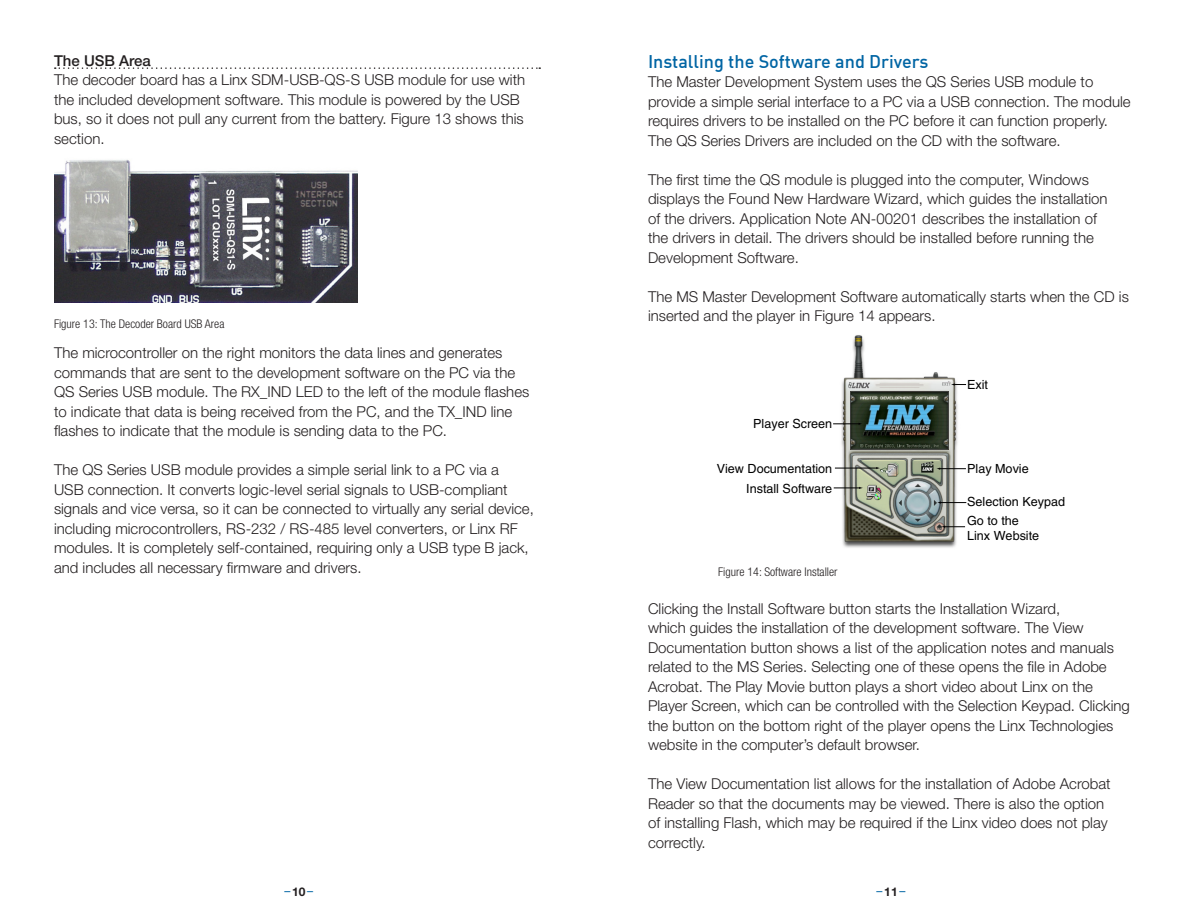
<style>
.page{position:relative;width:1188px;height:918px;background:#fff}
.page>*{position:absolute;margin:0;border:0;box-sizing:border-box;transform-origin:0 0}
.t1{font:500 18px "DIN Offc";color:#0065a4}
.t2{font:300 15px/19.5px "Helvetica Neue";color:#231f20}
.t3{font:500 15px "Helvetica Neue";color:#231f20}
.t4{font:12.6px/15px "Helvetica";color:#000}
.t5{font:300 condensed 12px "Helvetica Neue";color:#231f20}
.t6{font:12px "Helvetica Neue";color:#0065a4}
.s1{font-weight:700;color:#231f20}
</style>
<div class="page">
<img style="left:839px;top:335px;width:119px;height:213px">
<img style="left:851px;top:392px;width:97px;height:57px">
<svg style="left:936px;top:468px;width:30px;height:2px"></svg>
<svg style="left:937px;top:501px;width:29px;height:3px"></svg>
<svg style="left:941px;top:526px;width:24px;height:2px"></svg>
<svg style="left:834px;top:487px;width:29px;height:2px"></svg>
<hr style="left:835px;top:468px;width:42px;height:1px;background:#000">
<svg style="left:833px;top:423px;width:29px;height:2px"></svg>
<svg style="left:951px;top:383px;width:15px;height:3px"></svg>
<svg style="left:55px;top:67px;width:485px;height:2px"></svg>
<img style="left:54px;top:159px;width:303px;height:144px">
<p class="t3" style="left:54px;top:51px;width:98px">The USB Area</p>
<p class="t2" style="left:54px;top:70px;width:473px">The decoder board has a Linx SDM-USB-QS-S USB module for use with the included development software. This module is powered by the USB bus, so it does not pull any current from the battery. Figure 13 shows this section.</p>
<p class="t5" style="left:54px;top:317px;width:172px">Figure 13: The Decoder Board USB Area</p>
<p class="t2" style="left:54px;top:343px;width:477px">The microcontroller on the right monitors the data lines and generates commands that are sent to the development software on the PC via the QS Series USB module. The RX_IND LED to the left of the module flashes to indicate that data is being received from the PC, and the TX_IND line flashes to indicate that the module is sending data to the PC.</p>
<p class="t2" style="left:54px;top:460px;width:481px">The QS Series USB module provides a simple serial link to a PC via a<br>USB connection. It converts logic-level serial signals to USB-compliant signals and vice versa, so it can be connected to virtually any serial device, including microcontrollers, RS-232 / RS-485 level converters, or Linx RF modules. It is completely self-contained, requiring only a USB type B jack, and includes all necessary firmware and drivers.</p>
<p class="t1" style="left:648px;top:50px;width:282px">Installing the Software and Drivers</p>
<p class="t2" style="left:648px;top:72px;width:484px">The Master Development System uses the QS Series USB module to provide a simple serial interface to a PC via a USB connection. The module requires drivers to be installed on the PC before it can function properly.<br>The QS Series Drivers are included on the CD with the software.</p>
<p class="t2" style="left:648px;top:169px;width:461px">The first time the QS module is plugged into the computer, Windows displays the Found New Hardware Wizard, which guides the installation of the drivers. Application Note AN-00201 describes the installation of the drivers in detail. The drivers should be installed before running the Development Software.</p>
<p class="t2" style="left:648px;top:286px;width:482px">The MS Master Development Software automatically starts when the CD is inserted and the player in Figure 14 appears.</p>
<p class="t4" style="left:753px;top:416px;width:81px">Player Screen</p>
<p class="t4" style="left:967px;top:377px;width:23px">Exit</p>
<p class="t4" style="left:717px;top:461px;width:117px">View Documentation</p>
<p class="t4" style="left:967px;top:461px;width:63px">Play Movie</p>
<p class="t4" style="left:746px;top:481px;width:88px">Install Software</p>
<p class="t5" style="left:718px;top:565px;width:121px">Figure 14: Software Installer</p>
<p class="t4" style="left:967px;top:494px;width:100px">Selection Keypad</p>
<p class="t4" style="left:967px;top:513px;width:74px">Go to the<br>Linx Website</p>
<p class="t2" style="left:648px;top:598px;width:483px">Clicking the Install Software button starts the Installation Wizard,<br>which guides the installation of the development software. The View Documentation button shows a list of the application notes and manuals related to the MS Series. Selecting one of these opens the file in Adobe Acrobat. The Play Movie button plays a short video about Linx on the Player Screen, which can be controlled with the Selection Keypad. Clicking the button on the bottom right of the player opens the Linx Technologies website in the computer’s default browser.</p>
<p class="t2" style="left:648px;top:774px;width:464px">The View Documentation list allows for the installation of Adobe Acrobat Reader so that the documents may be viewed. There is also the option of installing Flash, which may be required if the Linx video does not play correctly.</p>
<p class="t6" style="left:284px;top:884px;width:30px">– <span class="s1">10</span>–</p>
<p class="t6" style="left:877px;top:884px;width:30px">– <span class="s1">11</span>–</p>
</div>
